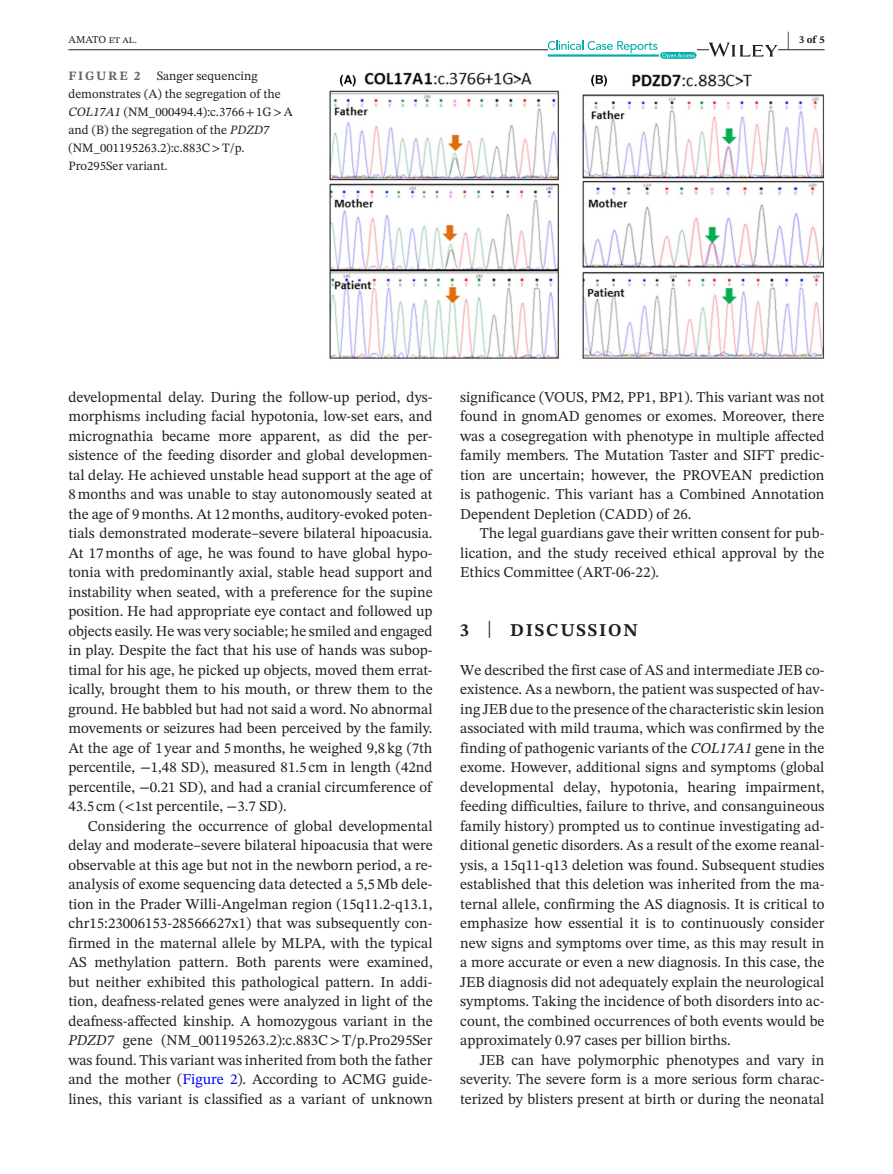
<style>
.page{position:relative;width:893px;height:1174px;background:#fff}
.page>*{position:absolute;margin:0;border:0;box-sizing:border-box;transform-origin:0 0}
.t1{font:700 21px "STIX Two Text";color:#231f20;scale:.42 1}
.t2{font:700 18px "STIX Two Text";letter-spacing:.1em;color:#231f20}
.t3{font:15px/19.5px "STIX Two Text";color:#231f20;text-align:justify}
.t4{font:12.75px/18px "STIX Two Text";color:#231f20}
.t5{font:700 12.75px "STIX Two Text";letter-spacing:.14em;color:#636366}
.t6{font:10.5px "STIX Two Text";color:#231f20}
.t7{font:700 10.5px "STIX Two Text";color:#231f20}
.s1{font-style:italic}
.s2{font-family:"STIX"}
.s3{color:#00f}
.s4{font-weight:400;font-size:23.7px}
</style>
<div class="page">
<hr style="left:68px;top:49px;width:756px;height:1px;background:#231f20">
<svg style="left:548px;top:41px;width:148px;height:18px"></svg>
<svg style="left:709px;top:43px;width:68px;height:14px"></svg>
<img style="left:329px;top:72px;width:495px;height:287px">
<h1 class="t1" style="left:787px;top:24px;width:8px">|</h1>
<p class="t6" style="left:68px;top:32px;width:70px">AMATO et al.</p>
<p class="t7" style="left:799px;top:32px;width:27px">3 of 5</p>
<p class="t4" style="left:68px;top:66px;width:226px;text-indent:88px">Sanger sequencing demonstrates (A) the segregation of the<br><span class="s1">COL17A1</span> (NM_000494.4):c.3766<span class="s2">+</span>1G<span class="s2">&gt;</span>A and (B) the segregation of the <span class="s1">PDZD7 </span>(NM_001195263.2):c.883C<span class="s2">&gt;</span>T/p.<br>Pro295Ser variant.</p>
<p class="t5" style="left:68px;top:66px;width:73px">FIGURE 2</p>
<p class="t3" style="left:68px;top:387px;width:366px">developmental delay. During the follow-up period, dys&shy;morphisms including facial hypotonia, low-set ears, and micrognathia became more apparent, as did the per&shy;sistence of the feeding disorder and global developmen&shy;tal delay. He achieved unstable head support at the age of 8months and was unable to stay autonomously seated at the age of 9months. At 12months, auditory-evoked poten&shy;tials demonstrated moderate–severe bilateral hipoacusia.<br>At 17months of age, he was found to have global hypo&shy;tonia with predominantly axial, stable head support and instability when seated, with a preference for the supine position. He had appropriate eye contact and followed up objects easily. He was very sociable; he smiled and engaged in play. Despite the fact that his use of hands was subop&shy;timal for his age, he picked up objects, moved them errat&shy;ically, brought them to his mouth, or threw them to the ground. He babbled but had not said a word. No abnormal movements or seizures had been perceived by the family.<br>At the age of 1year and 5months, he weighed 9,8kg (7th percentile, −1,48 SD), measured 81.5 cm in length (42nd percentile, −0.21 SD), and had a cranial circumference of 43.5 cm (<span class="s2">&lt;</span>1st percentile, −3.7 SD).</p>
<p class="t3" style="left:68px;top:816px;width:366px;text-indent:20px">Considering the occurrence of global developmental delay and moderate–severe bilateral hipoacusia that were observable at this age but not in the newborn period, a re&shy;analysis of exome sequencing data detected a 5,5Mb dele&shy;tion in the Prader Willi-Angelman region (15q11.2-q13.1, chr15:23006153-28566627x1) that was subsequently con&shy;firmed in the maternal allele by MLPA, with the typical AS methylation pattern. Both parents were examined, but neither exhibited this pathological pattern. In addi&shy;tion, deafness-related genes were analyzed in light of the deafness-affected kinship. A homozygous variant in the <span class="s1">PDZD7</span> gene (NM_001195263.2):c.883C<span class="s2">&gt;</span>T/p.Pro295Ser was found. This variant was inherited from both the father and the mother (<span class="s3">Figure 2</span>). According to ACMG guide&shy;lines, this variant is classified as a variant of unknown</p>
<p class="t3" style="left:460px;top:387px;width:366px">significance (VOUS, PM2, PP1, BP1). This variant was not found in gnomAD genomes or exomes. Moreover, there was a cosegregation with phenotype in multiple affected family members. The Mutation Taster and SIFT predic&shy;tion are uncertain; however, the PROVEAN prediction is pathogenic. This variant has a Combined Annotation Dependent Depletion (CADD) of 26.</p>
<p class="t3" style="left:460px;top:523px;width:366px;text-indent:20px">The legal guardians gave their written consent for pub&shy;lication, and the study received ethical approval by the Ethics Committee (ART-06-22).</p>
<p class="t2" style="left:460px;top:617px;width:179px">3 <span class="s4">|</span> DISCUSSION</p>
<p class="t3" style="left:460px;top:660px;width:366px">We described the first case of AS and intermediate JEB co&shy;existence. As a newborn, the patient was suspected of hav&shy;ing JEB due to the presence of the characteristic skin lesion associated with mild trauma, which was confirmed by the finding of pathogenic variants of the <span class="s1">COL17A1</span> gene in the exome. However, additional signs and symptoms (global developmental delay, hypotonia, hearing impairment, feeding difficulties, failure to thrive, and consanguineous family history) prompted us to continue investigating ad&shy;ditional genetic disorders. As a result of the exome reanal&shy;ysis, a 15q11-q13 deletion was found. Subsequent studies established that this deletion was inherited from the ma&shy;ternal allele, confirming the AS diagnosis. It is critical to emphasize how essential it is to continuously consider new signs and symptoms over time, as this may result in a more accurate or even a new diagnosis. In this case, the JEB diagnosis did not adequately explain the neurological symptoms. Taking the incidence of both disorders into ac&shy;count, the combined occurrences of both events would be approximately 0.97 cases per billion births.</p>
<p class="t3" style="left:460px;top:1050px;width:366px;text-indent:20px">JEB can have polymorphic phenotypes and vary in severity. The severe form is a more serious form charac&shy;terized by blisters present at birth or during the neonatal</p>
</div>
